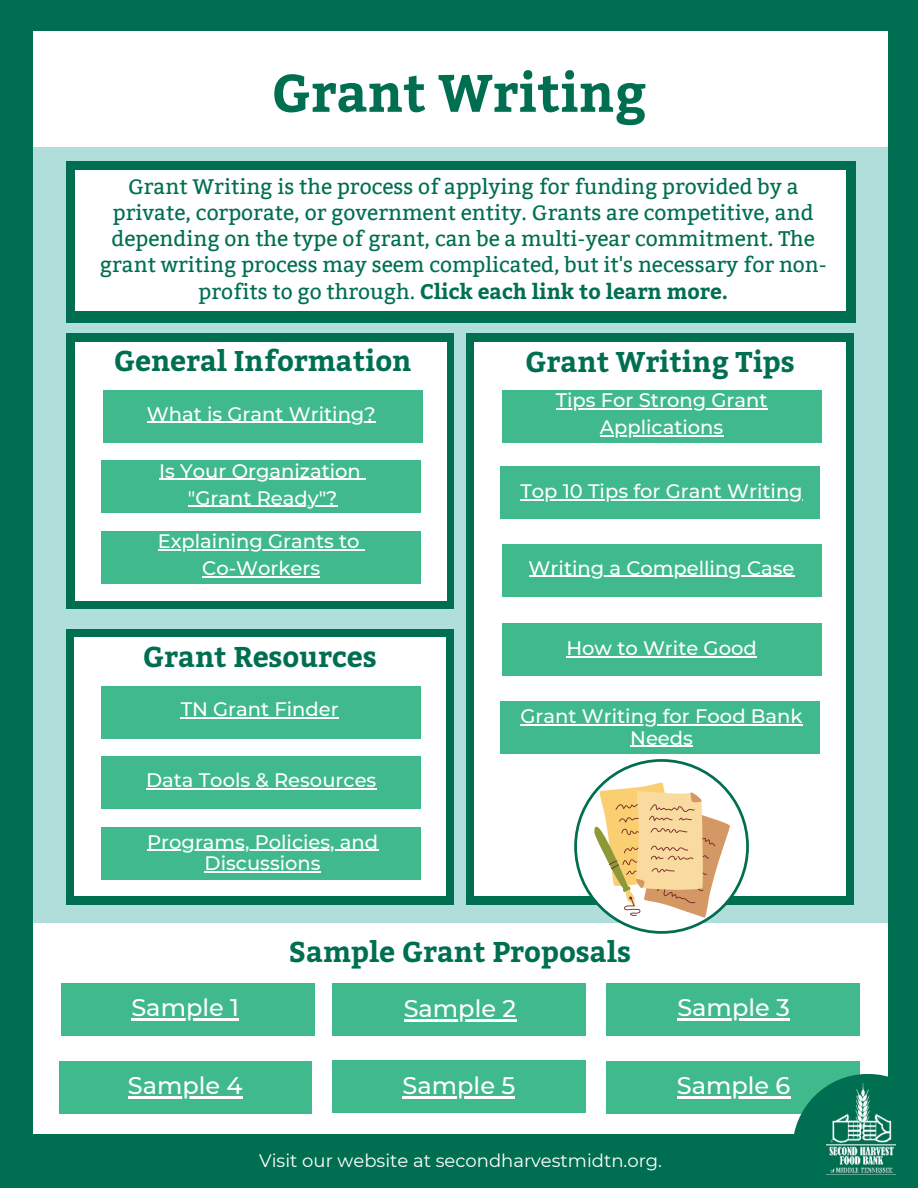
<style>
.page{position:relative;width:918px;height:1188px;background:#006f51}
.page>*{position:absolute;margin:0;border:0;box-sizing:border-box;transform-origin:0 0}
.t1{font:700 52.5px "Bitter";color:#006f51}
.t2{font:700 28.5px "Bitter";color:#006f51}
.t3{font:500 24px "Montserrat";color:#fff}
.t4{font:21px/26.1px "Bitter";color:#006f51;text-align:center}
.t5{font:500 19.5px/27px "Montserrat";color:#fff;text-align:center}
.t6{font:18px "Montserrat";color:#fff}
.s1{font-weight:700}
</style>
<div class="page">
<div style="left:34px;top:33px;width:854px;height:1101px;background:#b0dfdb"></div>
<div style="left:34px;top:31px;width:854px;height:115px;background:#fff"></div>
<div style="left:66px;top:161px;width:789px;height:161px;background:#006f51"></div>
<div style="left:76px;top:170px;width:770px;height:141px;background:#fff"></div>
<div style="left:66px;top:334px;width:387px;height:275px;background:#006f51"></div>
<div style="left:66px;top:629px;width:387px;height:276px;background:#006f51"></div>
<div style="left:466px;top:334px;width:388px;height:571px;background:#006f51"></div>
<div style="left:76px;top:342px;width:371px;height:258px;background:#fff"></div>
<div style="left:475px;top:342px;width:371px;height:554px;background:#fff"></div>
<div style="left:74px;top:638px;width:371px;height:258px;background:#fff"></div>
<div style="left:103px;top:390px;width:319px;height:53px;background:#40ba8d"></div>
<div style="left:101px;top:461px;width:320px;height:52px;background:#40ba8d"></div>
<div style="left:101px;top:531px;width:320px;height:53px;background:#40ba8d"></div>
<div style="left:502px;top:390px;width:319px;height:53px;background:#40ba8d"></div>
<div style="left:500px;top:466px;width:320px;height:53px;background:#40ba8d"></div>
<div style="left:502px;top:545px;width:319px;height:52px;background:#40ba8d"></div>
<div style="left:101px;top:686px;width:320px;height:52px;background:#40ba8d"></div>
<div style="left:101px;top:756px;width:320px;height:53px;background:#40ba8d"></div>
<div style="left:101px;top:827px;width:320px;height:52px;background:#40ba8d"></div>
<div style="left:34px;top:923px;width:854px;height:211px;background:#fff"></div>
<div style="left:332px;top:983px;width:254px;height:53px;background:#40ba8d"></div>
<div style="left:332px;top:1060px;width:254px;height:53px;background:#40ba8d"></div>
<div style="left:62px;top:983px;width:253px;height:53px;background:#40ba8d"></div>
<div style="left:59px;top:1062px;width:253px;height:52px;background:#40ba8d"></div>
<div style="left:606px;top:983px;width:253px;height:53px;background:#40ba8d"></div>
<div style="left:606px;top:1062px;width:253px;height:52px;background:#40ba8d"></div>
<svg style="left:574px;top:759px;width:175px;height:175px"></svg>
<div style="left:577px;top:762px;width:169px;height:169px;background:#fff;border-radius:50%"></div>
<svg style="left:593px;top:783px;width:137px;height:135px"></svg>
<div style="left:502px;top:623px;width:319px;height:53px;background:#40ba8d"></div>
<div style="left:500px;top:701px;width:320px;height:53px;background:#40ba8d"></div>
<svg style="left:794px;top:1074px;width:94px;height:60px;fill:#006f51"></svg>
<hr style="left:677px;top:1096px;width:113px;height:2px;background:#fff">
<hr style="left:520px;top:499px;width:283px;height:1px;background:#fff">
<hr style="left:556px;top:408px;width:211px;height:1px;background:#fff">
<hr style="left:600px;top:435px;width:123px;height:1px;background:#fff">
<hr style="left:147px;top:422px;width:229px;height:1px;background:#fff">
<hr style="left:159px;top:479px;width:202px;height:1px;background:#fff">
<hr style="left:188px;top:506px;width:149px;height:1px;background:#fff">
<hr style="left:158px;top:549px;width:202px;height:2px;background:#fff">
<hr style="left:202px;top:576px;width:118px;height:2px;background:#fff">
<hr style="left:529px;top:576px;width:265px;height:1px;background:#fff">
<hr style="left:566px;top:656px;width:191px;height:1px;background:#fff">
<hr style="left:521px;top:724px;width:282px;height:1px;background:#fff">
<hr style="left:630px;top:746px;width:63px;height:1px;background:#fff">
<hr style="left:147px;top:850px;width:231px;height:1px;background:#fff">
<hr style="left:205px;top:871px;width:116px;height:1px;background:#fff">
<hr style="left:181px;top:718px;width:158px;height:1px;background:#fff">
<hr style="left:146px;top:788px;width:230px;height:1px;background:#fff">
<hr style="left:131px;top:1019px;width:108px;height:2px;background:#fff">
<hr style="left:128px;top:1096px;width:115px;height:2px;background:#fff">
<hr style="left:404px;top:1019px;width:112px;height:2px;background:#fff">
<hr style="left:403px;top:1096px;width:112px;height:2px;background:#fff">
<hr style="left:677px;top:1019px;width:113px;height:2px;background:#fff">
<img style="left:826px;top:1083px;width:70px;height:92px">
<h1 class="t1" style="left:271px;top:62px;width:377px">Grant Writing</h1>
<p class="t4" style="left:100px;top:174px;width:728px">Grant Writing is the process of applying for funding provided by a private, corporate, or government entity. Grants are competitive, and depending on the type of grant, can be a multi-year commitment. The grant writing process may seem complicated, but it's necessary for non&shy;profits to go through. <span class="s1">Click each link to learn more.</span></p>
<h2 class="t2" style="left:114px;top:344px;width:299px">General Information</h2>
<p class="t5" style="left:147px;top:399px;width:230px">What is Grant Writing?</p>
<p class="t5" style="left:159px;top:457px;width:203px">Is Your Organization "Grant Ready"?</p>
<p class="t5" style="left:158px;top:527px;width:203px">Explaining Grants to<br>Co-Workers</p>
<h2 class="t2" style="left:143px;top:639px;width:235px">Grant Resources</h2>
<p class="t5" style="left:181px;top:695px;width:160px">TN Grant Finder</p>
<p class="t5" style="left:146px;top:766px;width:232px">Data Tools &amp; Resources</p>
<p class="t5" style="left:147px;top:830px;width:233px;line-height:21.3px">Programs, Policies, and<br>Discussions</p>
<h2 class="t2" style="left:525px;top:344px;width:271px">Grant Writing Tips</h2>
<p class="t5" style="left:556px;top:386px;width:213px">Tips For Strong Grant<br>Applications</p>
<p class="t5" style="left:520px;top:477px;width:284px">Top 10 Tips for Grant Writing</p>
<p class="t5" style="left:529px;top:553px;width:267px">Writing a Compelling Case</p>
<p class="t5" style="left:566px;top:634px;width:192px">How to Write Good</p>
<p class="t5" style="left:521px;top:705px;width:284px;line-height:21.3px">Grant Writing for Food Bank<br>Needs</p>
<p class="t3" style="left:131px;top:991px;width:109px">Sample 1</p>
<p class="t3" style="left:128px;top:1069px;width:116px">Sample 4</p>
<h2 class="t2" style="left:289px;top:935px;width:344px">Sample Grant Proposals</h2>
<p class="t3" style="left:404px;top:991px;width:114px">Sample 2</p>
<p class="t3" style="left:403px;top:1069px;width:114px">Sample 5</p>
<p class="t3" style="left:677px;top:991px;width:114px">Sample 3</p>
<p class="t3" style="left:677px;top:1069px;width:115px">Sample 6</p>
<p class="t6" style="left:259px;top:1149px;width:404px">Visit our website at secondharvestmidtn.org.</p>
</div>
